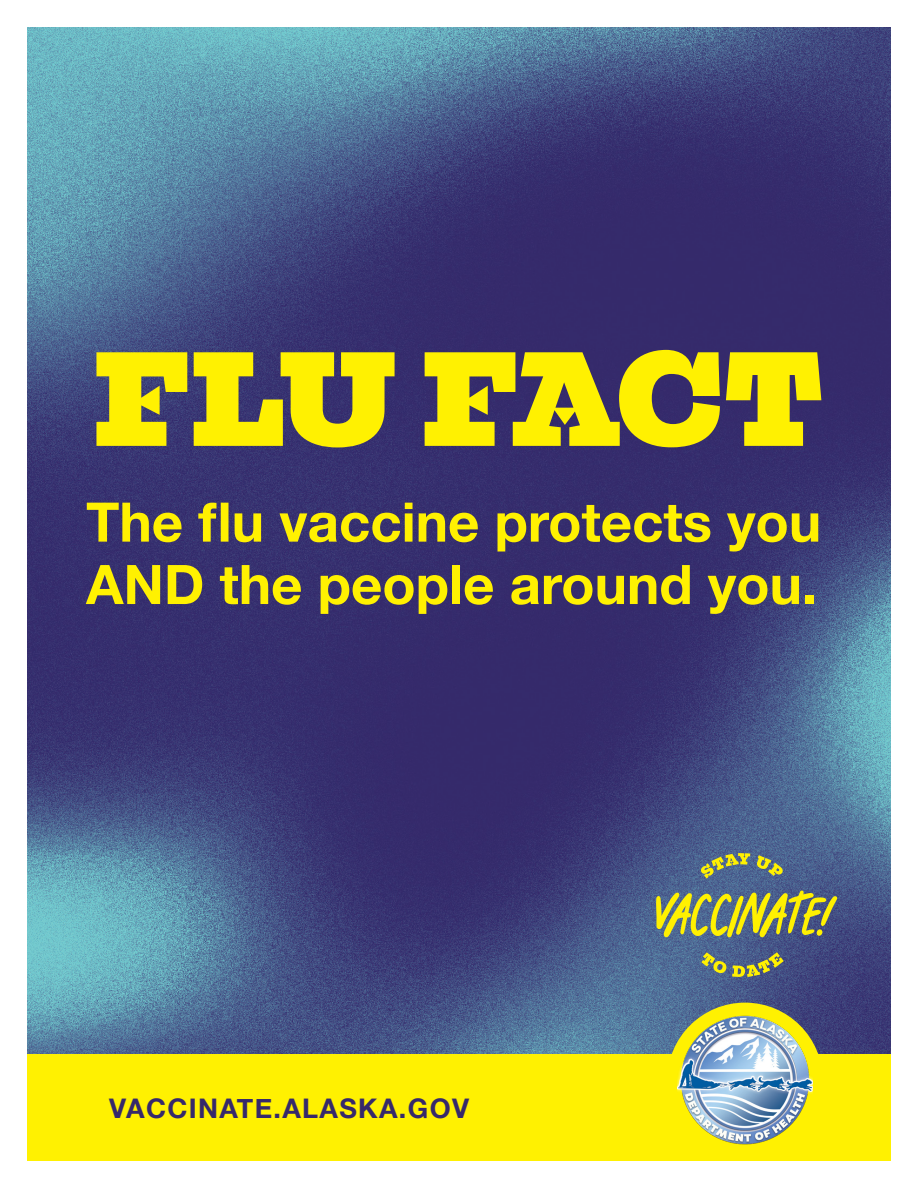
<style>
.page{position:relative;width:918px;height:1188px;background:#fff}
.page>*{position:absolute;margin:0;border:0;box-sizing:border-box;transform-origin:0 0}
.t1{font:900 133.65px "Campaign Slab";letter-spacing:-.055em;color:#fff101}
.t2{font:700 54.6px/62.4px "Helvetica Neue";color:#fff101}
.t3{font:700 27px "Helvetica Neue";letter-spacing:.05em;color:#36296b}
</style>
<div class="page">
<img style="left:28px;top:28px;width:862px;height:1026px">
<div style="left:0;top:1054px;width:918px;height:108px;background:#fff101"></div>
<div style="left:667px;top:1003px;width:156px;height:155px;background:#fff101;border-radius:50%"></div>
<img style="left:677px;top:1012px;width:136px;height:133px">
<svg style="left:700px;top:853px;width:50px;height:26px"></svg>
<svg style="left:756px;top:855px;width:27px;height:21px"></svg>
<svg style="left:656px;top:890px;width:182px;height:47px;background:#929855"></svg>
<svg style="left:701px;top:952px;width:83px;height:25px;background:#7a8466"></svg>
<h1 class="t1" style="left:93px;top:314px;width:732px">FLU FACT</h1>
<p class="t2" style="left:86px;top:492px;width:737px">The flu vaccine protects you<br>AND the people around you.</p>
<p class="t3" style="left:109px;top:1087px;width:361px">VACCINATE.ALASKA.GOV</p>
</div>
